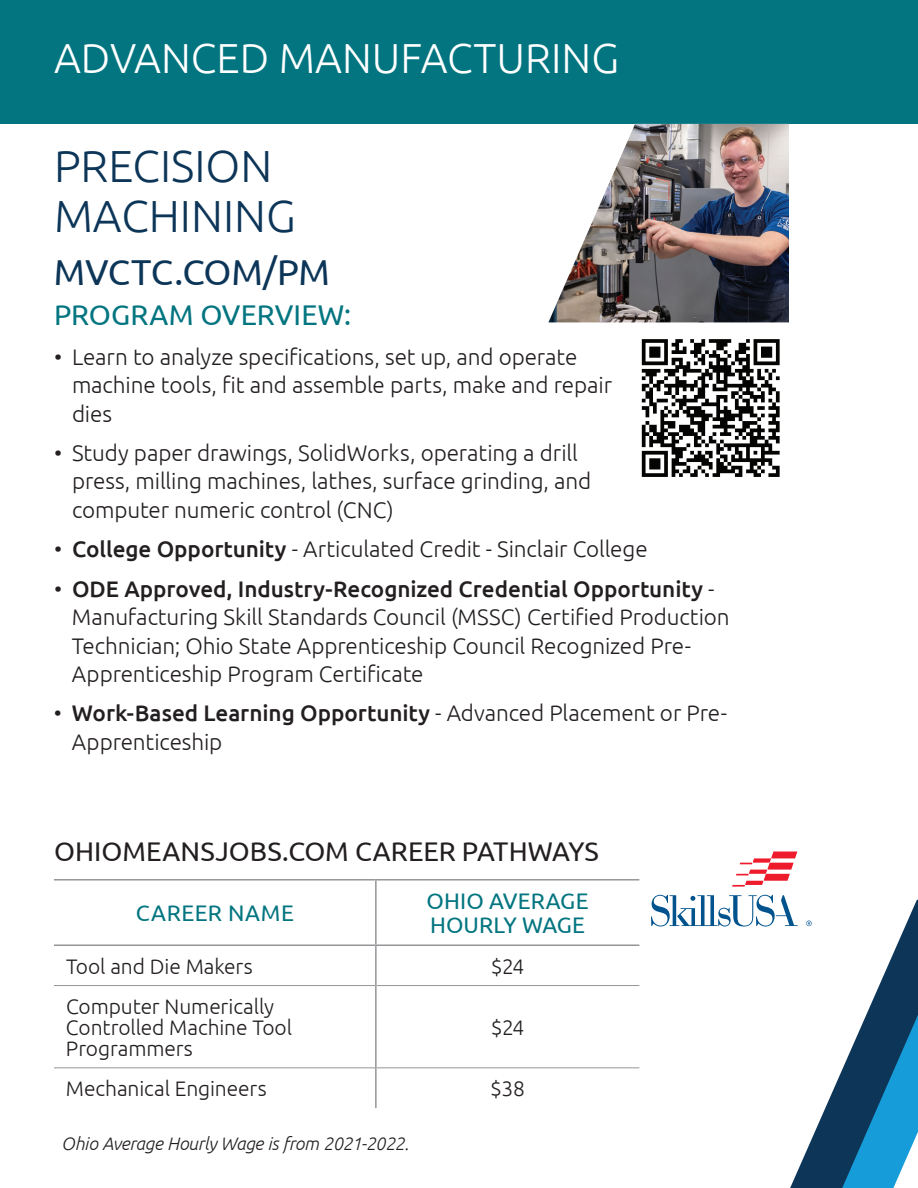
<style>
.page{position:relative;width:918px;height:1188px;background:#fff}
.page>*{position:absolute;margin:0;border:0;box-sizing:border-box;transform-origin:0 0}
.t1{font:300 45px/49.5px "Ubuntu";color:#0c3558}
.t2{font:300 42px "Ubuntu";color:#fff}
.t3{font:36px "Ubuntu";letter-spacing:-.01em;color:#0c3558}
.t4{font:28.5px "Ubuntu";letter-spacing:.005em;color:#037580}
.t5{font:27px "Ubuntu";color:#231f20}
.t6{font:300 22.5px/28.5px "Ubuntu";letter-spacing:-.005em;color:#231f20}
.t7{font:22.5px/24px "Ubuntu";letter-spacing:.005em;color:#037580}
.t8{font:22.5px "Ubuntu";letter-spacing:.03em;color:#037580}
.t9{font:300 21px/21px "Ubuntu";letter-spacing:-.005em;color:#231f20}
.t10{font:italic 300 18px "Ubuntu";letter-spacing:-.015em;color:#231f20}
.s1{font-weight:500}
</style>
<div class="page">
<div style="left:0;top:0;width:918px;height:124px;background:#037580"></div>
<img style="left:548px;top:124px;width:241px;height:198px">
<svg style="left:642px;top:339px;width:138px;height:138px"></svg>
<hr style="left:54px;top:985px;width:321px;height:1px;background:#939598">
<hr style="left:377px;top:985px;width:262px;height:1px;background:#939598">
<hr style="left:54px;top:1067px;width:321px;height:1px;background:#939598">
<hr style="left:377px;top:1067px;width:262px;height:1px;background:#939598">
<hr style="left:54px;top:944px;width:322px;height:2px;background:#939598">
<hr style="left:376px;top:944px;width:263px;height:2px;background:#939598">
<hr style="left:375px;top:946px;width:2px;height:40px;background:#939598">
<hr style="left:375px;top:986px;width:2px;height:82px;background:#939598">
<hr style="left:375px;top:1068px;width:2px;height:40px;background:#939598">
<hr style="left:54px;top:879px;width:322px;height:2px;background:#939598">
<hr style="left:376px;top:879px;width:263px;height:2px;background:#939598">
<hr style="left:375px;top:881px;width:2px;height:63px;background:#939598">
<svg style="left:732px;top:852px;width:65px;height:35px"></svg>
<svg style="left:651px;top:895px;width:267px;height:293px"></svg>
<h2 class="t2" style="left:54px;top:32px;width:566px">ADVANCED MANUFACTURING</h2>
<h1 class="t1" style="left:54px;top:141px;width:243px">PRECISION<br>MACHINING</h1>
<h3 class="t3" style="left:54px;top:250px;width:277px">MVCTC.COM/PM</h3>
<p class="t4" style="left:54px;top:298px;width:299px">PROGRAM OVERVIEW:</p>
<p class="t6" style="left:72px;top:342px;width:542px;text-indent:-18px">• Learn to analyze specifications, set up, and operate machine tools, fit and assemble parts, make and repair dies</p>
<p class="t6" style="left:72px;top:438px;width:521px;text-indent:-18px">• Study paper drawings, SolidWorks, operating a drill press, milling machines, lathes, surface grinding, and computer numeric control (CNC)</p>
<p class="t6" style="left:54px;top:534px;width:595px">• <span class="s1">College Opportunity</span> - Articulated Credit - Sinclair College</p>
<p class="t6" style="left:72px;top:574px;width:659px;text-indent:-18px">• <span class="s1">ODE Approved, Industry-Recognized Credential Opportunity</span> - Manufacturing Skill Standards Council (MSSC) Certified Production Technician; Ohio State Apprenticeship Council Recognized Pre-Apprenticeship Program Certificate</p>
<p class="t6" style="left:72px;top:699px;width:657px;text-indent:-18px">• <span class="s1">Work-Based Learning Opportunity</span> - Advanced Placement or Pre-<br>Apprenticeship</p>
<p class="t5" style="left:54px;top:835px;width:546px">OHIOMEANSJOBS.COM CAREER PATHWAYS</p>
<p class="t8" style="left:136px;top:900px;width:160px">CAREER NAME</p>
<p class="t7" style="left:427px;top:889px;width:163px">OHIO AVERAGE<br>HOURLY WAGE</p>
<p class="t9" style="left:66px;top:955px;width:188px">Tool and Die Makers</p>
<p class="t9" style="left:491px;top:955px;width:35px">$24</p>
<p class="t9" style="left:66px;top:995px;width:228px">Computer Numerically<br>Controlled Machine Tool<br>Programmers</p>
<p class="t9" style="left:491px;top:1016px;width:35px">$24</p>
<p class="t9" style="left:66px;top:1078px;width:202px">Mechanical Engineers</p>
<p class="t9" style="left:490px;top:1078px;width:36px">$38</p>
<p class="t10" style="left:61px;top:1133px;width:349px">Ohio Average Hourly Wage is from 2021-2022.</p>
</div>
